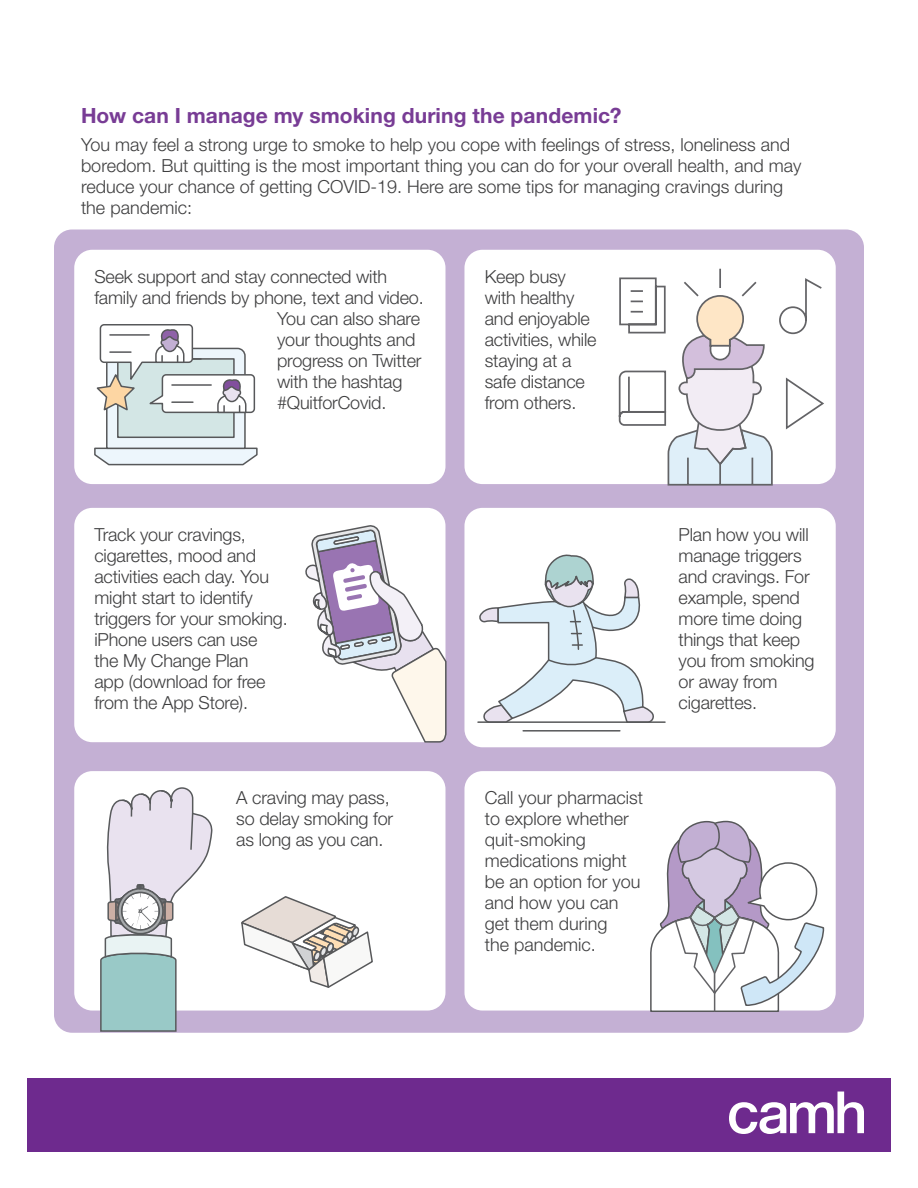
<style>
.page{position:relative;width:918px;height:1188px;background:#fff}
.page>*{position:absolute;margin:0;border:0;box-sizing:border-box;transform-origin:0 0}
.t1{font:700 21px "Helvetica Neue LT Std";letter-spacing:.005em;color:#783c95}
.DD-body_in_box_-_san{font:300 18px/21px "Helvetica Neue LT Std";letter-spacing:-.01em;color:#3e3e3f}
.body_-_sans_serif{font:300 18px/21px "Helvetica Neue LT Std";color:#3e3e3f}
</style>
<div class="page">
<div style="left:54px;top:230px;width:810px;height:803px;background:#c4b0d4;border-radius:18px"></div>
<div style="left:27px;top:1078px;width:864px;height:74px;background:#6e2a8e"></div>
<svg style="left:729px;top:1092px;width:135px;height:42px"></svg>
<div style="left:464px;top:508px;width:372px;height:239px;background:#fff;border-radius:18px"></div>
<div style="left:74px;top:771px;width:372px;height:240px;background:#fff;border-radius:18px"></div>
<div style="left:464px;top:771px;width:372px;height:240px;background:#fff;border-radius:18px"></div>
<div style="left:74px;top:250px;width:372px;height:234px;background:#fff;border-radius:18px"></div>
<div style="left:464px;top:250px;width:372px;height:234px;background:#fff;border-radius:18px"></div>
<div style="left:74px;top:508px;width:372px;height:234px;background:#fff;border-radius:18px"></div>
<svg style="left:649px;top:821px;width:176px;height:191px"></svg>
<svg style="left:241px;top:896px;width:132px;height:92px"></svg>
<svg style="left:99px;top:787px;width:115px;height:246px"></svg>
<hr style="left:478px;top:721px;width:187px;height:2px;background:#57585a">
<hr style="left:523px;top:730px;width:97px;height:2px;background:#57585a">
<svg style="left:478px;top:554px;width:179px;height:169px"></svg>
<svg style="left:303px;top:525px;width:144px;height:218px"></svg>
<svg style="left:94px;top:324px;width:164px;height:142px"></svg>
<svg style="left:618px;top:268px;width:208px;height:218px"></svg>
<h3 class="t1" style="left:81px;top:103px;width:542px">How can I manage my smoking during the pandemic?</h3>
<p class="body_-_sans_serif" style="left:81px;top:133px;width:722px">You may feel a strong urge to smoke to help you cope with feelings of stress, loneliness and boredom. But quitting is the most important thing you can do for your overall health, and may reduce your chance of getting COVID-19. Here are some tips for managing cravings during the pandemic:</p>
<p class="DD-body_in_box_-_san" style="left:94px;top:266px;width:294px">Seek support and stay connected with</p>
<p class="DD-body_in_box_-_san" style="left:94px;top:287px;width:331px">family and friends by phone, text and video.</p>
<p class="DD-body_in_box_-_san" style="left:277px;top:308px;width:145px">You can also share</p>
<p class="DD-body_in_box_-_san" style="left:277px;top:329px;width:140px">your thoughts and</p>
<p class="DD-body_in_box_-_san" style="left:277px;top:350px;width:146px">progress on Twitter</p>
<p class="DD-body_in_box_-_san" style="left:277px;top:371px;width:127px">with the hashtag</p>
<p class="DD-body_in_box_-_san" style="left:277px;top:392px;width:111px">#QuitforCovid.</p>
<p class="DD-body_in_box_-_san" style="left:485px;top:266px;width:113px">Keep busy with healthy and enjoyable activities, while staying at a safe distance from others.</p>
<p class="DD-body_in_box_-_san" style="left:94px;top:524px;width:195px">Track your cravings, cigarettes, mood and activities each day. You might start to identify triggers for your smoking. iPhone users can use<br>the My Change Plan<br>app (download for free from the App Store).</p>
<p class="DD-body_in_box_-_san" style="left:236px;top:787px;width:158px">A craving may pass, so delay smoking for as long as you can.</p>
<p class="DD-body_in_box_-_san" style="left:485px;top:787px;width:160px">Call your pharmacist to explore whether quit-smoking medications might be an option for you and how you can get them during<br>the pandemic.</p>
<p class="DD-body_in_box_-_san" style="left:679px;top:524px;width:137px">Plan how you will manage triggers and cravings. For example, spend more time doing things that keep you from smoking or away from cigarettes.</p>
</div>
